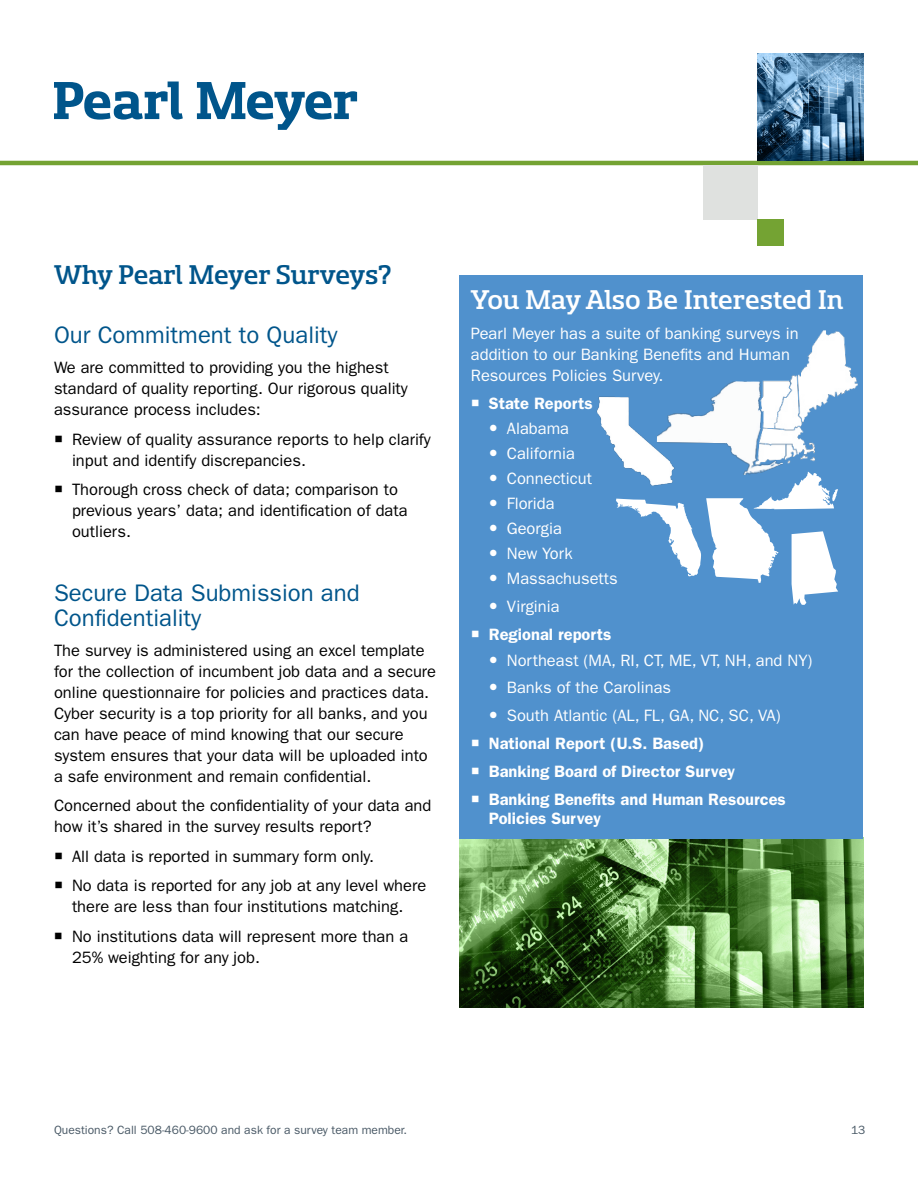
<style>
.page{position:relative;width:918px;height:1188px;background:#fff}
.page>*{position:absolute;margin:0;border:0;box-sizing:border-box;transform-origin:0 0}
.t1{font:500 30px "Sancoale Slab Norm";color:#fff}
.t2{font:500 30px "Sancoale Slab Norm";color:#00558b}
.t3{font:24px/25.5px "ITC Franklin Gothic Std";color:#00558b}
.t4{font:16.5px/21px "ITC Franklin Gothic Std";color:#000}
.t5{font:16.5px/25px "ITC Franklin Gothic Std";color:#fff}
.t6{font:600 16.5px/28px "ITC Franklin Gothic Std";color:#fff}
.t7{font:12px "ITC Franklin Gothic Std";color:#485865}
</style>
<div class="page">
<hr style="left:0;top:161px;width:918px;height:4px;background:#74a333">
<div style="left:703px;top:165px;width:54px;height:54px;background:#dfe1df"></div>
<div style="left:757px;top:219px;width:27px;height:27px;background:#74a333"></div>
<svg style="left:54px;top:82px;width:129px;height:38px"></svg>
<svg style="left:197px;top:82px;width:160px;height:48px"></svg>
<img style="left:757px;top:54px;width:107px;height:107px">
<img style="left:459px;top:837px;width:405px;height:171px">
<div style="left:459px;top:275px;width:403px;height:564px;background:#5091cd"></div>
<img style="left:596px;top:396px;width:60px;height:76px">
<img style="left:784px;top:323px;width:79px;height:147px">
<img style="left:656px;top:380px;width:128px;height:92px">
<svg style="left:616px;top:472px;width:222px;height:133px"></svg>
<h1 class="t2" style="left:54px;top:260px;width:339px">Why Pearl Meyer Surveys?</h1>
<h2 class="t3" style="left:54px;top:323px;width:285px">Our Commitment to Quality</h2>
<p class="t4" style="left:54px;top:357px;width:355px">We are committed to providing you the highest standard of quality reporting. Our rigorous quality assurance process includes:</p>
<p class="t4" style="left:72px;top:429px;width:360px">Review of quality assurance reports to help clarify input and identify discrepancies.</p>
<p class="t4" style="left:72px;top:479px;width:337px">Thorough cross check of data; comparison to previous years’ data; and identification of data outliers.</p>
<h2 class="t3" style="left:54px;top:580px;width:307px">Secure Data Submission and<br>Confidentiality</h2>
<p class="t4" style="left:54px;top:640px;width:384px">The survey is administered using an excel template for the collection of incumbent job data and a secure online questionnaire for policies and practices data.<br>Cyber security is a top priority for all banks, and you can have peace of mind knowing that our secure system ensures that your data will be uploaded into a safe environment and remain confidential.</p>
<p class="t4" style="left:54px;top:795px;width:379px">Concerned about the confidentiality of your data and how it’s shared in the survey results report?</p>
<p class="t4" style="left:72px;top:841px;width:356px;line-height:29.5px">All data is reported in summary form only.<br>No data is reported for any job at any level where</p>
<p class="t4" style="left:72px;top:892px;width:338px;line-height:29.5px">there are less than four institutions matching.<br>No institutions data will represent more than a</p>
<p class="t4" style="left:72px;top:947px;width:190px">25% weighting for any job.</p>
<h1 class="t1" style="left:471px;top:285px;width:374px">You May Also Be Interested In</h1>
<p class="t5" style="left:471px;top:323px;width:329px;line-height:21px">Pearl Meyer has a suite of banking surveys in addition to our Banking Benefits and Human<br>Resources Policies Survey.</p>
<p class="t6" style="left:489px;top:389px;width:105px">State Reports</p>
<p class="t5" style="left:507px;top:416px;width:112px">Alabama<br>California<br>Connecticut<br>Florida<br>Georgia<br>New York<br>Massachusetts</p>
<p class="t5" style="left:507px;top:594px;width:54px">Virginia</p>
<p class="t6" style="left:489px;top:620px;width:124px">Regional reports</p>
<p class="t5" style="left:507px;top:648px;width:307px;line-height:26.5px">Northeast (MA, RI, CT, ME, VT, NH, and NY)<br>Banks of the Carolinas</p>
<p class="t5" style="left:507px;top:703px;width:275px">South Atlantic (AL, FL, GA, NC, SC, VA)</p>
<p class="t6" style="left:489px;top:729px;width:298px">National Report (U.S. Based)<br>Banking Board of Director Survey<br>Banking Benefits and Human Resources</p>
<p class="t6" style="left:489px;top:805px;width:114px">Policies Survey</p>
<p class="t7" style="left:54px;top:1123px;width:355px">Questions? Call 508-460-9600 and ask for a survey team member.</p>
<p class="t7" style="left:851px;top:1123px;width:16px">13</p>
</div>
